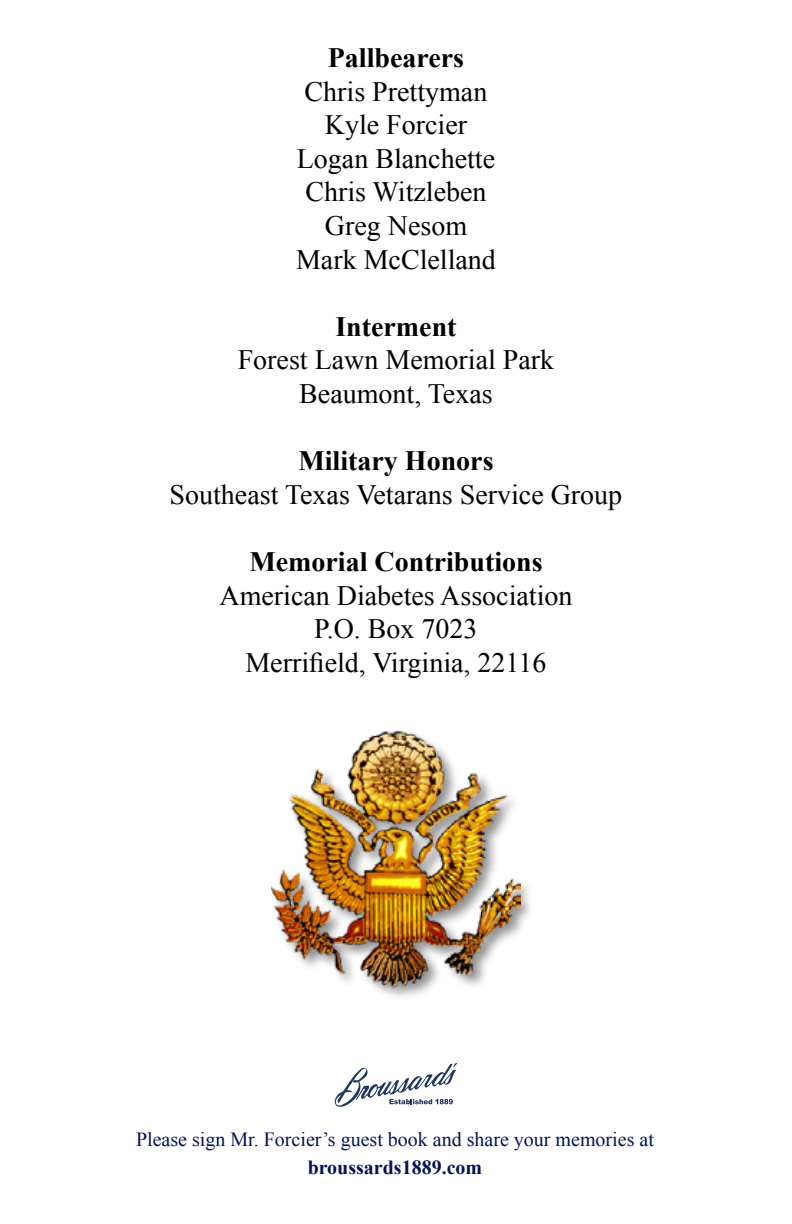
<style>
.page{position:relative;width:792px;height:1224px;background:#fff}
.page>*{position:absolute;margin:0;border:0;box-sizing:border-box;transform-origin:0 0}
.t1{font:28px/33.6px "Times New Roman";color:#000;text-align:center}
.t2{font:700 28px "Times New Roman";color:#000}
.t3{font:20px "Times New Roman";color:#00115e}
.t4{font:700 20px "Times New Roman";color:#00115e}
</style>
<div class="page">
<svg style="left:335px;top:1063px;width:122px;height:44px"></svg>
<div style="left:269px;top:729px;width:266px;height:274px;background:#000;opacity:.43"></div>
<img style="left:271px;top:731px;width:250px;height:272px">
<p class="t2" style="left:328px;top:38px;width:138px">Pallbearers</p>
<p class="t1" style="left:296px;top:74px;width:201px">Chris Prettyman<br>Kyle Forcier<br>Logan Blanchette<br>Chris Witzleben<br>Greg Nesom<br>Mark McClelland</p>
<p class="t2" style="left:335px;top:307px;width:123px">Interment</p>
<p class="t1" style="left:238px;top:343px;width:318px">Forest Lawn Memorial Park<br>Beaumont, Texas</p>
<p class="t2" style="left:298px;top:441px;width:197px">Military Honors</p>
<p class="t1" style="left:170px;top:477px;width:454px">Southeast Texas Vetarans Service Group</p>
<p class="t2" style="left:249px;top:542px;width:295px">Memorial Contributions</p>
<p class="t1" style="left:219px;top:578px;width:355px">American Diabetes Association<br>P.O. Box 7023<br>Merrifield, Virginia, 22116</p>
<p class="t3" style="left:136px;top:1126px;width:519px">Please sign Mr. Forcier’s guest book and share your memories at</p>
<p class="t4" style="left:308px;top:1153px;width:176px">broussards1889.com</p>
</div>
